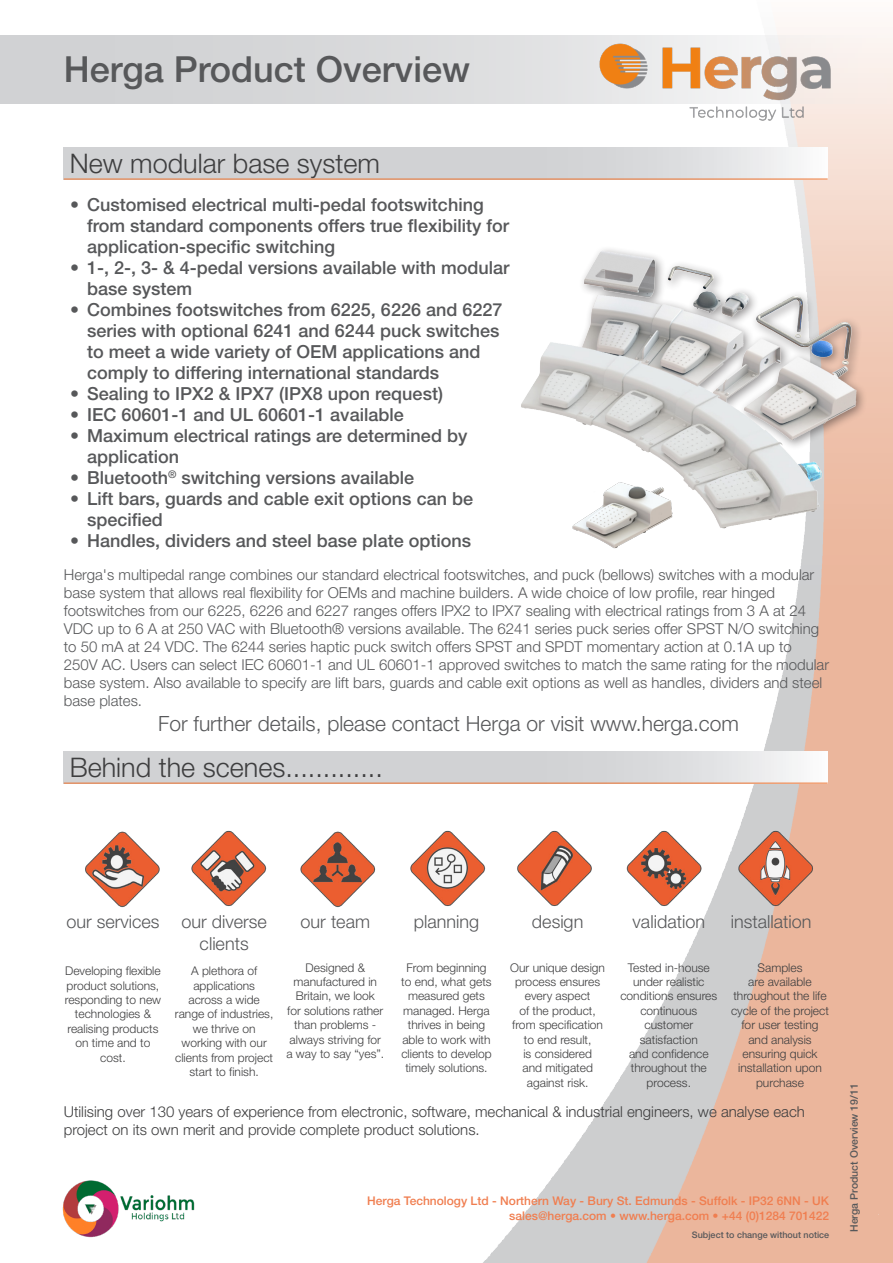
<style>
.page{position:relative;width:893px;height:1263px;background:#fff}
.page>*{position:absolute;margin:0;border:0;box-sizing:border-box;transform-origin:0 0}
.Herga_Body_text_Bull{font:500 36px "Helvetica Neue LT Pro";color:#57585a}
.Herga_Small_Table_Ti{font:300 27px "Helvetica Neue LT Pro";color:#3e3e3f}
.Herga_Paragraph_Styl{font:300 21px "Helvetica Neue LT Pro";color:#57585a}
.t1{font:500 18px/21px "Helvetica Neue LT Pro";color:#57585a}
.Herga_LargeTable_Tit{font:300 18px/21.6px "Helvetica Neue LT Pro";color:#57585a;text-align:center}
.Herga_Table_Text{font:300 18px "Helvetica Neue LT Pro";color:#57585a}
.Herga_Paragraph_Styl-2{font:300 15px/18px "Helvetica Neue LT Pro";color:#57585a}
.Herga_Table_Text-2{font:300 15px/18px "Helvetica Neue LT Pro";color:#3e3e3f}
.Herga_Table_Text-3{font:300 12px/14.4px "Helvetica Neue LT Pro";color:#3e3e3f;text-align:center}
.t2{font:500 12px/14.4px "Helvetica Neue LT Pro";color:#f07e50;text-align:right}
.Herga_Filename_Text{font:500 10.5px "Helvetica Neue LT Pro";color:#57585a}
.t3{font:500 9px "Helvetica Neue LT Pro";color:#57585a}
</style>
<div class="page">
<img style="left:479px;top:27px;width:414px;height:1236px">
<div style="left:0;top:35px;width:893px;height:68px;background:#d6d7d8"></div>
<img style="left:562px;top:27px;width:306px;height:170px">
<img style="left:62px;top:1180px;width:133px;height:58px">
<img style="left:85px;top:792px;width:744px;height:120px">
<svg style="left:64px;top:148px;width:764px;height:31px;background:#d7d6d7"></svg>
<hr style="left:64px;top:179px;width:764px;height:1px;background:#ed722e">
<svg style="left:64px;top:752px;width:764px;height:31px;background:#d7d6d7"></svg>
<hr style="left:64px;top:783px;width:764px;height:1px;background:#ed722e">
<img style="left:573px;top:226px;width:290px;height:224px">
<img style="left:516px;top:339px;width:318px;height:204px">
<img style="left:569px;top:481px;width:107px;height:69px">
<p class="Herga_Body_text_Bull" style="left:64px;top:48px;width:408px">Herga Product Overview</p>
<p class="Herga_Small_Table_Ti" style="left:70px;top:147px;width:312px">New modular base system</p>
<p class="t1" style="left:87px;top:193px;width:423px;text-indent:-17px">• Customised electrical multi-pedal footswitching from standard components offers true flexibility for application-specific switching</p>
<p class="t1" style="left:87px;top:256px;width:424px;text-indent:-17px">• 1-, 2-, 3- &amp; 4-pedal versions available with modular base system</p>
<p class="t1" style="left:87px;top:298px;width:417px;text-indent:-17px">• Combines footswitches from 6225, 6226 and 6227 series with optional 6241 and 6244 puck switches to meet a wide variety of OEM applications and comply to differing international standards</p>
<p class="t1" style="left:70px;top:382px;width:374px">• Sealing to IPX2 &amp; IPX7 (IPX8 upon request)</p>
<p class="t1" style="left:70px;top:403px;width:335px">• IEC 60601-1 and UL 60601-1 available</p>
<p class="t1" style="left:87px;top:424px;width:382px;text-indent:-17px">• Maximum electrical ratings are determined by application</p>
<p class="t1" style="left:70px;top:466px;width:345px">• Bluetooth<sup>®</sup> switching versions available</p>
<p class="t1" style="left:87px;top:487px;width:387px;text-indent:-17px">• Lift bars, guards and cable exit options can be specified</p>
<p class="t1" style="left:70px;top:529px;width:402px">• Handles, dividers and steel base plate options</p>
<p class="Herga_Paragraph_Styl-2" style="left:64px;top:565px;width:767px">Herga's multipedal range combines our standard electrical footswitches, and puck (bellows) switches with a modular base system that allows real flexibility for OEMs and machine builders. A wide choice of low profile, rear hinged footswitches from our 6225, 6226 and 6227 ranges offers IPX2 to IPX7 sealing with electrical ratings from 3 A at 24<br>VDC up to 6 A at 250 VAC with Bluetooth® versions available. The 6241 series puck series offer SPST N/O switching to 50 mA at 24 VDC. The 6244 series haptic puck switch offers SPST and SPDT momentary action at 0.1A up to 250V AC. Users can select IEC 60601-1 and UL 60601-1 approved switches to match the same rating for the modular base system. Also available to specify are lift bars, guards and cable exit options as well as handles, dividers and steel base plates.</p>
<p class="Herga_Paragraph_Styl" style="left:158px;top:711px;width:582px">For further details, please contact Herga or visit www.herga.com</p>
<p class="Herga_Small_Table_Ti" style="left:70px;top:751px;width:315px">Behind the scenes.............</p>
<p class="Herga_LargeTable_Tit" style="left:731px;top:911px;width:82px">installation</p>
<p class="Herga_Table_Text-3" style="left:731px;top:960px;width:99px">Samples<br>are available throughout the life cycle of the project for user testing and analysis ensuring quick installation upon purchase</p>
<p class="Herga_Table_Text-2" style="left:64px;top:1102px;width:743px">Utilising over 130 years of experience from electronic, software, mechanical &amp; industrial engineers, we analyse each project on its own merit and provide complete product solutions.</p>
<p class="Herga_LargeTable_Tit" style="left:66px;top:911px;width:95px">our services</p>
<p class="Herga_Table_Text-3" style="left:65px;top:963px;width:98px">Developing flexible product solutions, responding to new technologies &amp; realising products on time and to cost.</p>
<p class="Herga_LargeTable_Tit" style="left:181px;top:911px;width:87px">our diverse clients</p>
<p class="Herga_Table_Text-3" style="left:175px;top:963px;width:100px">A plethora of applications across a wide range of industries, we thrive on working with our clients from project start to finish.</p>
<p class="Herga_LargeTable_Tit" style="left:414px;top:911px;width:67px">planning</p>
<p class="Herga_Table_Text-3" style="left:401px;top:960px;width:92px">From beginning to end, what gets measured gets managed. Herga thrives in being able to work with clients to develop timely solutions.</p>
<p class="Herga_Table_Text" style="left:532px;top:911px;width:53px">design</p>
<p class="Herga_Table_Text-3" style="left:510px;top:960px;width:96px">Our unique design process ensures every aspect<br>of the product, from specification to end result,<br>is considered<br>and mitigated against risk.</p>
<p class="Herga_Table_Text" style="left:633px;top:911px;width:74px">validation</p>
<p class="Herga_Table_Text-3" style="left:620px;top:960px;width:98px">Tested in-house under realistic conditions ensures continuous customer satisfaction<br>and confidence throughout the process.</p>
<p class="Herga_LargeTable_Tit" style="left:301px;top:911px;width:71px">our team</p>
<p class="Herga_Table_Text-3" style="left:286px;top:960px;width:99px">Designed &amp; manufactured in<br>Britain, we look<br>for solutions rather than problems - always striving for a way to say “yes”.</p>
<p class="t2" style="left:367px;top:1193px;width:463px">Herga Technology Ltd - Northern Way - Bury St. Edmunds - Suffolk - IP32 6NN - UK sales@herga.com • www.herga.com • +44 (0)1284 701422</p>
<p class="t3" style="left:692px;top:1230px;width:139px">Subject to change without notice</p>
<p class="Herga_Filename_Text" style="left:848px;top:1232px;width:150px;rotate:-90deg">Herga Product Overview 19/11</p>
</div>
